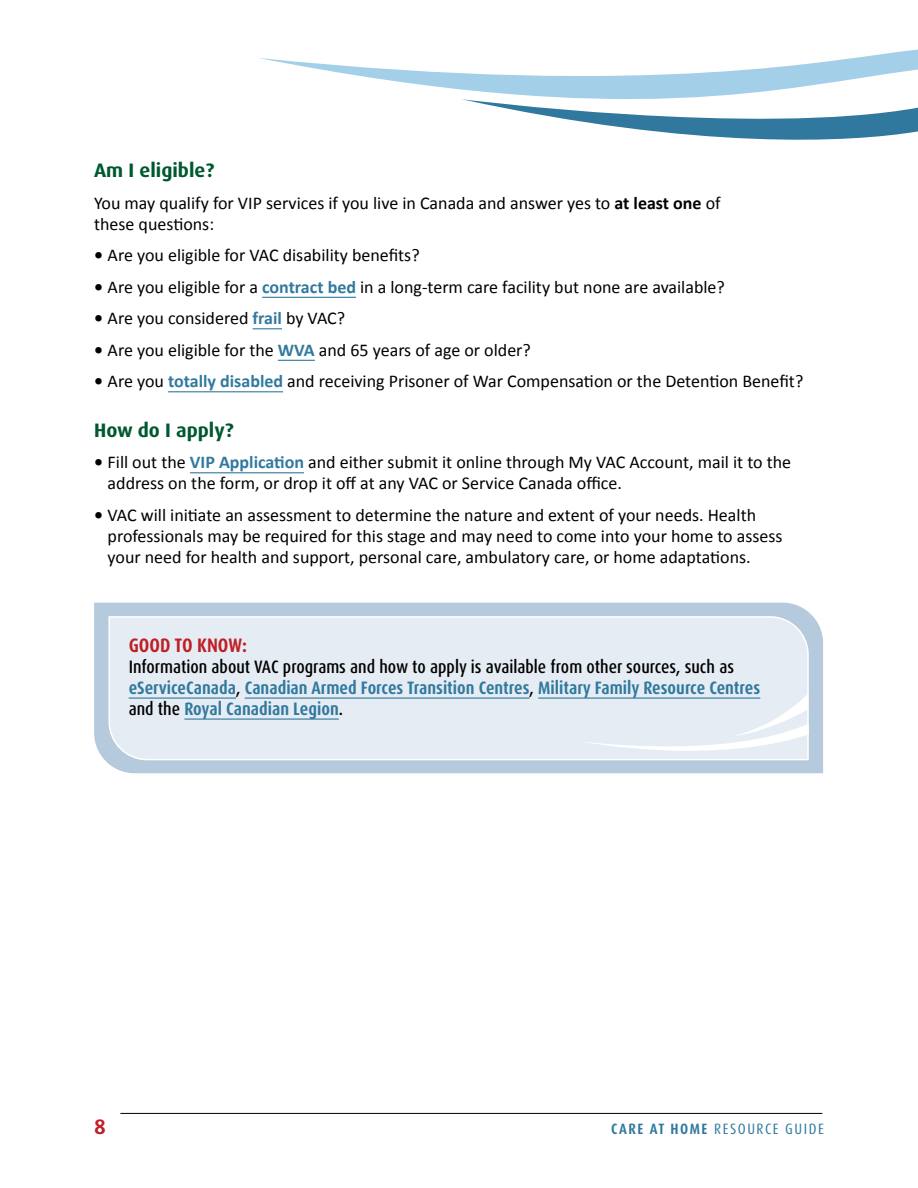
<style>
.page{position:relative;width:918px;height:1188px;background:#fff}
.page>*{position:absolute;margin:0;border:0;box-sizing:border-box;transform-origin:0 0}
.t1{font:700 21px "Dax Pro";color:#be1f24}
.t2{font:700 19.5px "Dax Pro";color:#005830}
.t3{font:700 condensed 19.5px "Dax Pro";color:#be1f24}
.t4{font:18px/21px "Calibri";color:#000}
.t5{font:700 condensed 18px/21px "Dax Pro";color:#31799e}
.t6{font:condensed 15px "Dax Pro";letter-spacing:.1em;color:#31799e}
.s1{font-weight:700}
.s2{font-weight:700;color:#31799e}
.s3{font-weight:500;color:#000}
</style>
<div class="page">
<hr style="left:120px;top:1113px;width:702px;height:1px;background:#000">
<hr style="left:262px;top:297px;width:94px;height:1px;background:#31799e">
<svg style="left:253px;top:328px;width:29px;height:1px"></svg>
<hr style="left:278px;top:360px;width:37px;height:1px;background:#31799e">
<hr style="left:168px;top:391px;width:115px;height:1px;background:#31799e">
<hr style="left:190px;top:472px;width:114px;height:1px;background:#31799e">
<div style="left:94px;top:603px;width:729px;height:170px;background:#b5cadd"></div>
<div style="left:108px;top:615px;width:702px;height:146px;background:#e5ecf3"></div>
<svg style="left:575px;top:693px;width:234px;height:67px"></svg>
<hr style="left:129px;top:698px;width:107px;height:1px;background:#31799e">
<hr style="left:245px;top:698px;width:285px;height:1px;background:#31799e">
<hr style="left:538px;top:698px;width:222px;height:1px;background:#31799e">
<hr style="left:184px;top:719px;width:155px;height:1px;background:#31799e">
<svg style="left:662px;top:49px;width:256px;height:91px"></svg>
<svg style="left:259px;top:50px;width:659px;height:82px"></svg>
<p class="t2" style="left:94px;top:158px;width:122px">Am I eligible?</p>
<p class="t4" style="left:94px;top:192px;width:628px">You may qualify for VIP services if you live in Canada and answer yes to <span class="s1">at least one</span> of these questions:</p>
<p class="t4" style="left:94px;top:244px;width:327px"><span class="s1">•</span> Are you eligible for VAC disability benefits?</p>
<p class="t4" style="left:94px;top:276px;width:632px"><span class="s1">•</span> Are you eligible for a <span class="s2">contract bed</span> in a long-term care facility but none are available?</p>
<p class="t4" style="left:94px;top:307px;width:253px"><span class="s1">•</span> Are you considered <span class="s2">frail</span> by VAC?</p>
<p class="t4" style="left:94px;top:339px;width:438px"><span class="s1">•</span> Are you eligible for the <span class="s2">WVA</span> and 65 years of age or older?</p>
<p class="t4" style="left:94px;top:370px;width:711px"><span class="s1">•</span> Are you <span class="s2">totally disabled</span> and receiving Prisoner of War Compensation or the Detention Benefit?</p>
<p class="t2" style="left:94px;top:417px;width:141px">How do I apply?</p>
<p class="t4" style="left:108px;top:451px;width:685px;text-indent:-14px"><span class="s1">•</span> Fill out the <span class="s2">VIP Application</span> and either submit it online through My VAC Account, mail it to the address on the form, or drop it off at any VAC or Service Canada office.</p>
<p class="t4" style="left:108px;top:504px;width:676px;text-indent:-14px"><span class="s1">•</span> VAC will initiate an assessment to determine the nature and extent of your needs. Health professionals may be required for this stage and may need to come into your home to assess your need for health and support, personal care, ambulatory care, or home adaptations.</p>
<p class="t3" style="left:129px;top:632px;width:120px">GOOD TO KNOW:</p>
<p class="t5" style="left:129px;top:656px;width:633px"><span class="s3">Information about VAC programs and how to apply is available from other sources, such as </span>eServiceCanada<span class="s3">,</span> Canadian Armed Forces Transition Centres<span class="s3">,</span> Military Family Resource Centres <span class="s3">and the</span> Royal Canadian Legion<span class="s3">.</span></p>
<p class="t1" style="left:94px;top:1113px;width:13px">8</p>
<p class="t6" style="left:611px;top:1119px;width:214px"><span class="s1">CARE AT HOME</span> RESOURCE GUIDE</p>
</div>
